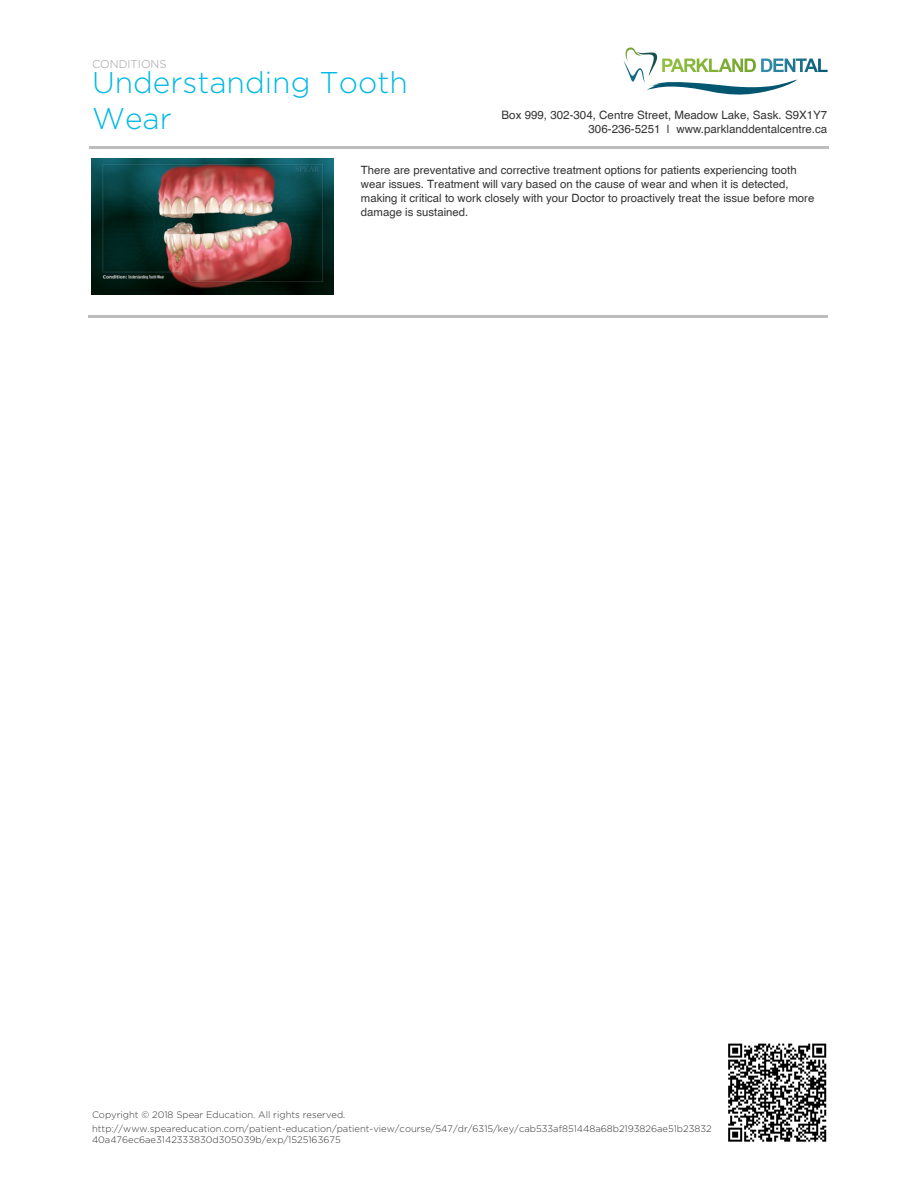
<style>
.page{position:relative;width:918px;height:1188px;background:#fff}
.page>*{position:absolute;margin:0;border:0;box-sizing:border-box;transform-origin:0 0}
.t1{font:300 30px/36px "Gotham HTF";color:#00b9e4}
.t2{font:11.55px/14px "Helvetica";color:#333;text-align:right}
.t3{font:11.4px/14px "Helvetica";color:#333}
.t4{font:300 11.25px "Gotham HTF";color:#9c9c9c}
.t5{font:300 9.45px/11.4px "Gotham HTF";color:#333}
</style>
<div class="page">
<svg style="left:728px;top:1043px;width:99px;height:99px"></svg>
<svg style="left:728px;top:1044px;width:98px;height:98px"></svg>
<img style="left:92px;top:159px;width:242px;height:135px">
<hr style="left:89px;top:315px;width:739px;height:2px;background:#bdbdbd">
<svg style="left:624px;top:47px;width:204px;height:48px"></svg>
<hr style="left:89px;top:147px;width:739px;height:2px;background:#bdbdbd">
<p class="t4" style="left:92px;top:58px;width:76px">CONDITIONS</p>
<h1 class="t1" style="left:92px;top:64px;width:317px">Understanding Tooth<br>Wear</h1>
<p class="t2" style="left:502px;top:108px;width:327px">Box 999, 302-304, Centre Street, Meadow Lake, Sask. S9X1Y7<br>306-236-5251 | www.parklanddentalcentre.ca</p>
<p class="t3" style="left:361px;top:163px;width:455px">There are preventative and corrective treatment options for patients experiencing tooth wear issues. Treatment will vary based on the cause of wear and when it is detected, making it critical to work closely with your Doctor to proactively treat the issue before more damage is sustained.</p>
<p class="t5" style="left:92px;top:1109px;width:255px">Copyright © 2018 Spear Education. All rights reserved.</p>
<p class="t5" style="left:92px;top:1123px;width:621px">http://www.speareducation.com/patient-education/patient-view/course/547/dr/6315/key/cab533af851448a68b2193826ae51b23832<br>40a476ec6ae3142333830d305039b/exp/1525163675</p>
</div>
